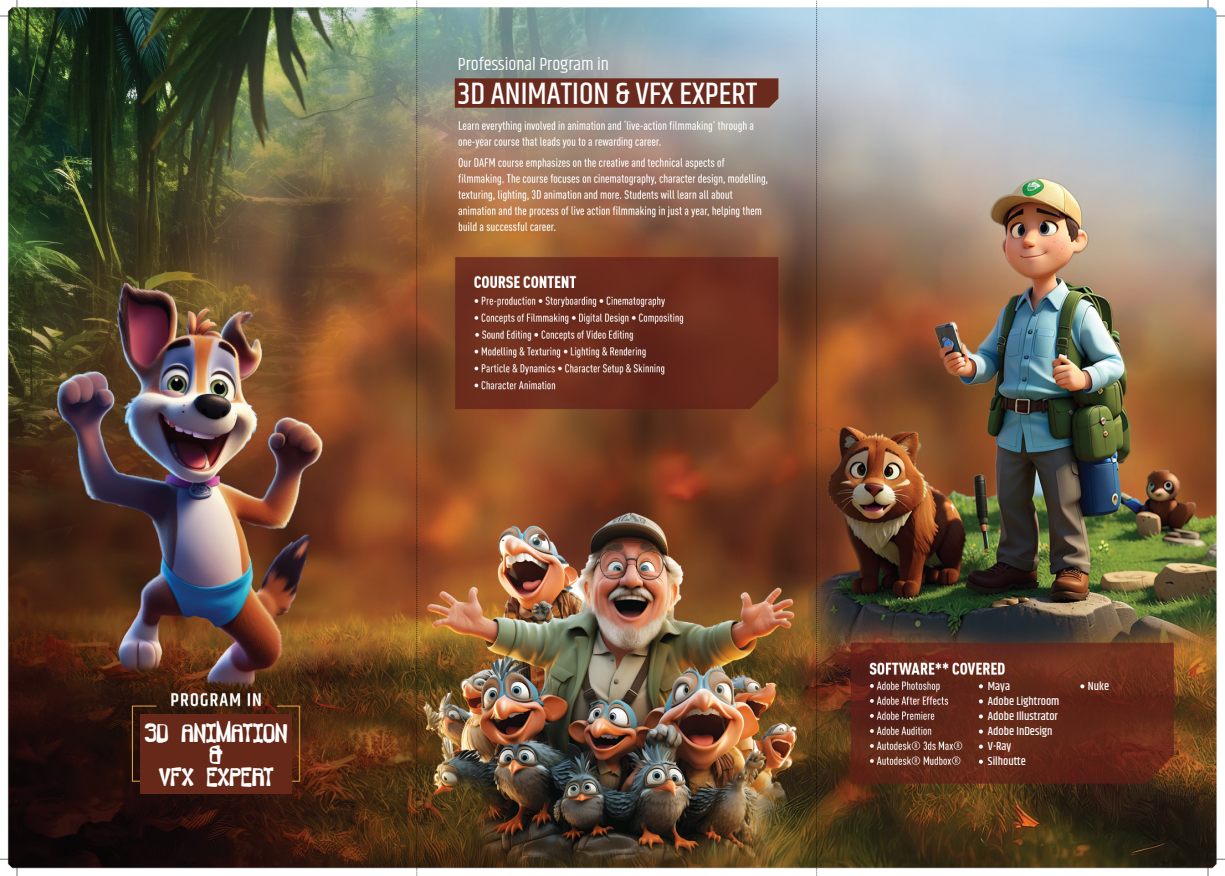
<style>
.page{position:relative;width:1225px;height:876px;background:#fff}
.page>*{position:absolute;margin:0;border:0;box-sizing:border-box;transform-origin:0 0}
.t1{font:500 31px "Khand";color:#fff}
.t2{font:26px/22px "Backlash BRK";color:#fff;text-align:center}
.t3{font:18px "Khand";color:#fff}
.t4{font:500 11.8px/15px "Khand";color:#fff}
</style>
<div class="page">
<img style="left:0;top:0;width:1225px;height:876px">
<div style="left:140px;top:714px;width:151px;height:79px;background:#662919"></div>
<svg style="left:979px;top:684px;width:4px;height:4px"></svg>
<svg style="left:1080px;top:684px;width:4px;height:4px"></svg>
<svg style="left:979px;top:699px;width:4px;height:4px"></svg>
<svg style="left:979px;top:714px;width:4px;height:4px"></svg>
<svg style="left:979px;top:729px;width:4px;height:4px"></svg>
<svg style="left:979px;top:744px;width:4px;height:4px"></svg>
<svg style="left:979px;top:759px;width:4px;height:4px"></svg>
<div style="left:455px;top:78px;width:323px;height:30px;background:#6b2a1e"></div>
<h3 class="t3" style="left:458px;top:53px;width:152px">Professional Program in</h3>
<h1 class="t1" style="left:458px;top:74px;width:301px">3D ANIMATION &amp; VFX EXPERT</h1>
<h2 class="t2" style="left:145px;top:723px;width:144px">3D ANIMATION &amp;<br>VFX EXPERT</h2>
<p class="t4" style="left:988px;top:679px;width:73px">Maya<br>Adobe Lightroom<br>Adobe Illustrator<br>Adobe InDesign<br>V-Ray<br>Silhoutte</p>
<p class="t4" style="left:1087px;top:679px;width:23px">Nuke</p>
</div>
